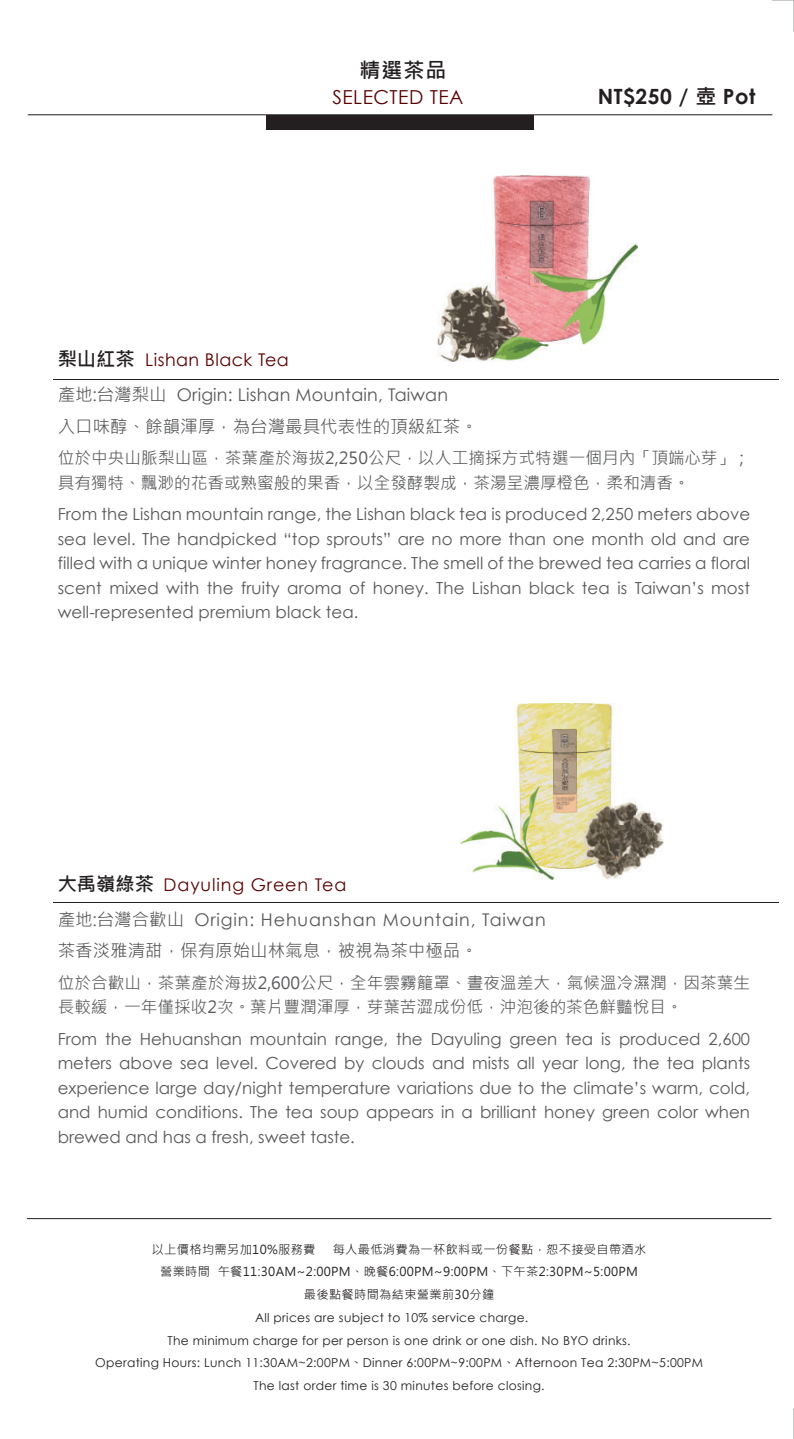
<style>
.page{position:relative;width:794px;height:1439px;background:#fff}
.page>*{position:absolute;margin:0;border:0;box-sizing:border-box;transform-origin:0 0}
.t1{font:700 21px "Century Gothic";letter-spacing:.025em;color:#231f20}
.t2{font:700 21px "Microsoft Jheng Hei";color:#231f20}
.t3{font:19.25px "Century Gothic";letter-spacing:.025em;color:#590001}
.t4{font:17.5px/35px "Century Gothic";letter-spacing:.05em;color:#57585a}
.t5{font:17.5px/35px "Century Gothic";letter-spacing:.01em;color:#57585a}
.t6{font:17.5px "Microsoft Jheng Hei";color:#57585a}
.t7{font:16.62px/24.5px "Century Gothic";color:#57585a;text-align:justify}
.t8{font:16.62px/24.5px "Microsoft Jheng Hei";color:#57585a}
.t9{font:12.25px "Century Gothic";letter-spacing:.025em;color:#231f20}
.t10{font:12.25px "Microsoft Jheng Hei";letter-spacing:.025em;color:#231f20}
.s1{font-family:"Microsoft Jheng Hei"}
.s2{font-family:"Microsoft Jheng Hei";font-weight:700;font-size:19.25px;color:#231f20}
.s3{color:#590001}
.s4{font-family:"Adobe Ming Std";font-weight:300}
</style>
<div class="page">
<hr style="left:793px;top:0;width:1px;height:32px;background:#939598">
<svg style="left:771px;top:0;width:23px;height:1px"></svg>
<hr style="left:793px;top:1408px;width:1px;height:31px;background:#939598">
<hr style="left:28px;top:114px;width:744px;height:1px;background:#231f20">
<div style="left:266px;top:115px;width:268px;height:15px;background:#231f20"></div>
<img style="left:461px;top:704px;width:202px;height:175px">
<img style="left:437px;top:176px;width:200px;height:185px">
<hr style="left:27px;top:1218px;width:744px;height:1px;background:#231f20">
<p class="t2" style="left:359px;top:58px;width:89px">精選茶品</p>
<p class="t3" style="left:332px;top:84px;width:132px">SELECTED TEA</p>
<p class="t1" style="left:598px;top:81px;width:159px">NT$250 / <span class="s1">壺</span> Pot</p>
<p class="t5" style="left:58px;top:342px;width:392px"><span class="s2">梨山紅茶</span> <span class="s3">Lishan Black Tea<br></span><span class="s1">產地:台灣梨山</span> Origin: Lishan Mountain, Taiwan</p>
<p class="t6" style="left:58px;top:415px;width:421px">入口味醇、餘韻渾厚，為台灣最具代表性的頂級紅茶。</p>
<p class="t8" style="left:58px;top:446px;width:694px">位於中央山脈梨山區，茶葉產於海拔2,250公尺，以人工摘採方式特選一個月內「頂端心芽」；具有獨特、飄渺的花香或熟蜜般的果香，以全發酵製成，茶湯呈濃厚橙色，柔和清香。</p>
<p class="t7" style="left:58px;top:502px;width:694px">From the Lishan mountain range, the Lishan black tea is produced 2,250 meters above sea level. The handpicked “top sprouts” are no more than one month old and are filled with a unique winter honey fragrance. The smell of the brewed tea carries a floral scent mixed with the fruity aroma of honey. The Lishan black tea is Taiwan’s most well-represented premium black tea.</p>
<p class="t4" style="left:58px;top:866px;width:489px"><span class="s2">大禹嶺綠茶</span> <span class="s3">Dayuling Green Tea<br></span><span class="s1">產地:台灣合歡山</span> Origin: Hehuanshan Mountain, Taiwan</p>
<p class="t6" style="left:58px;top:940px;width:421px">茶香淡雅清甜，保有原始山林氣息，被視為茶中極品。</p>
<p class="t8" style="left:58px;top:970px;width:694px">位於合歡山，茶葉產於海拔2,600公尺，全年雲霧籠罩、晝夜溫差大，氣候溫冷濕潤，因茶葉生長較緩，一年僅採收2次。葉片豐潤渾厚，芽葉苦澀成份低，沖泡後的茶色鮮豔悅目。</p>
<p class="t7" style="left:58px;top:1026px;width:694px">From the Hehuanshan mountain range, the Dayuling green tea is produced 2,600 meters above sea level. Covered by clouds and mists all year long, the tea plants experience large day/night temperature variations due to the climate’s warm, cold, and humid conditions. The tea soup appears in a brilliant honey green color when brewed and has a fresh, sweet taste.</p>
<p class="t10" style="left:152px;top:1241px;width:165px">以上價格均需另加10%服務費</p>
<p class="t10" style="left:333px;top:1241px;width:315px">每人最低消費為一杯飲料或一份餐點，恕不接受自帶酒水</p>
<p class="t10" style="left:160px;top:1264px;width:479px">營業時間 午餐11:30AM~2:00PM、晚餐6:00PM~9:00PM、下午茶2:30PM~5:00PM</p>
<p class="t10" style="left:304px;top:1287px;width:192px">最後點餐時間為結束營業前30分鐘</p>
<p class="t9" style="left:255px;top:1309px;width:275px">All prices are subject to 10% service charge.</p>
<p class="t9" style="left:167px;top:1331px;width:465px">The minimum charge for per person is one drink or one dish. No BYO drinks.</p>
<p class="t9" style="left:95px;top:1354px;width:609px">Operating Hours: Lunch 11:30AM~2:00PM<span class="s4">、</span>Dinner 6:00PM~9:00PM<span class="s4">、</span>Afternoon Tea 2:30PM~5:00PM</p>
<p class="t9" style="left:253px;top:1377px;width:293px">The last order time is 30 minutes before closing.</p>
</div>
